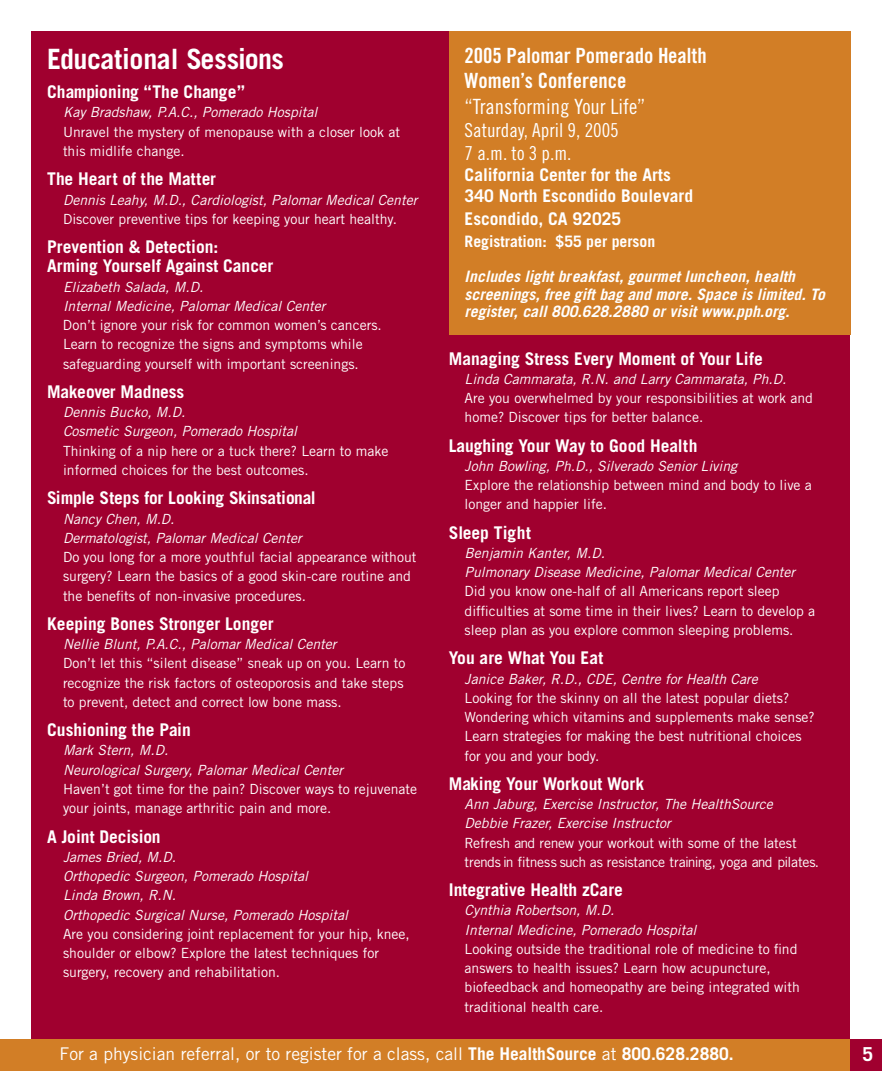
<style>
.page{position:relative;width:882px;height:1071px;background:#fff}
.page>*{position:absolute;margin:0;border:0;box-sizing:border-box;transform-origin:0 0}
.t1{font:700 28px "Trade Gothic";letter-spacing:-.02em;color:#fff}
.t2{font:21px/25.2px "Trade Gothic Bold Cond Twenty";color:#fff}
.t3{font:21px "Trade Gothic Cond Eighteen";color:#fff}
.t4{font:19.25px/23.1px "Trade Gothic Cond Eighteen";color:#fff}
.t5{font:700 19.25px "Trade Gothic";color:#fff}
.t6{font:700 17.5px/19.2px "Trade Gothic";color:#fff}
.t7{font:17.5px "Trade Gothic";color:#fff}
.t8{font:700 17.5px "Trade Gothic";letter-spacing:-.02em;color:#fff}
.t9{font:italic 700 15.75px/17.5px "Trade Gothic";color:#fff}
.t10{font:700 15.75px "Trade Gothic";color:#fff}
.t11{font:14px/19.2px "Trade Gothic";color:#fff}
.t12{font:italic 14px/19.2px "Trade Gothic";color:#fff}
.s1{font-weight:700}
</style>
<div class="page">
<div style="left:0;top:1040px;width:882px;height:31px;background:#d27e26"></div>
<div style="left:851px;top:1040px;width:31px;height:31px;background:#a0002f"></div>
<div style="left:32px;top:32px;width:818px;height:1008px;background:#a0002f"></div>
<div style="left:449px;top:32px;width:401px;height:303px;background:#d27e26"></div>
<h1 class="t1" style="left:47px;top:42px;width:238px">Educational Sessions</h1>
<p class="t6" style="left:47px;top:82px;width:199px">Championing “The Change”</p>
<p class="t12" style="left:63px;top:103px;width:256px">Kay Bradshaw, P.A.C., Pomerado Hospital</p>
<p class="t11" style="left:63px;top:122px;width:339px">Unravel the mystery of menopause with a closer look at this midlife change.</p>
<p class="t6" style="left:47px;top:169px;width:170px">The Heart of the Matter</p>
<p class="t12" style="left:63px;top:190px;width:356px">Dennis Leahy, M.D., Cardiologist, Palomar Medical Center</p>
<p class="t11" style="left:63px;top:209px;width:336px">Discover preventive tips for keeping your heart healthy.</p>
<p class="t6" style="left:47px;top:237px;width:228px">Prevention &amp; Detection:<br>Arming Yourself Against Cancer</p>
<p class="t12" style="left:63px;top:277px;width:264px">Elizabeth Salada, M.D.<br>Internal Medicine, Palomar Medical Center</p>
<p class="t11" style="left:63px;top:315px;width:320px">Don’t ignore your risk for common women’s cancers.<br>Learn to recognize the signs and symptoms while safeguarding yourself with important screenings.</p>
<p class="t8" style="left:47px;top:381px;width:139px">Makeover Madness</p>
<p class="t12" style="left:63px;top:402px;width:236px">Dennis Bucko, M.D.<br>Cosmetic Surgeon, Pomerado Hospital</p>
<p class="t11" style="left:63px;top:441px;width:327px">Thinking of a nip here or a tuck there? Learn to make informed choices for the best outcomes.</p>
<p class="t6" style="left:47px;top:488px;width:270px">Simple Steps for Looking Skinsational</p>
<p class="t12" style="left:63px;top:509px;width:240px">Nancy Chen, M.D.<br>Dermatologist, Palomar Medical Center</p>
<p class="t11" style="left:63px;top:547px;width:355px">Do you long for a more youthful facial appearance without surgery? Learn the basics of a good skin-care routine and the benefits of non-invasive procedures.</p>
<p class="t6" style="left:47px;top:614px;width:228px">Keeping Bones Stronger Longer</p>
<p class="t12" style="left:63px;top:634px;width:275px">Nellie Blunt, P.A.C., Palomar Medical Center</p>
<p class="t11" style="left:63px;top:654px;width:344px">Don’t let this “silent disease” sneak up on you. Learn to recognize the risk factors of osteoporosis and take steps to prevent, detect and correct low bone mass.</p>
<p class="t6" style="left:47px;top:720px;width:145px">Cushioning the Pain</p>
<p class="t12" style="left:63px;top:741px;width:282px">Mark Stern, M.D.<br>Neurological Surgery, Palomar Medical Center</p>
<p class="t11" style="left:63px;top:779px;width:356px">Haven’t got time for the pain? Discover ways to rejuvenate your joints, manage arthritic pain and more.</p>
<p class="t6" style="left:47px;top:826px;width:115px">A Joint Decision</p>
<p class="t12" style="left:63px;top:847px;width:287px">James Bried, M.D.<br>Orthopedic Surgeon, Pomerado Hospital<br>Linda Brown, R.N.<br>Orthopedic Surgical Nurse, Pomerado Hospital</p>
<p class="t11" style="left:63px;top:924px;width:348px">Are you considering joint replacement for your hip, knee, shoulder or elbow? Explore the latest techniques for surgery, recovery and rehabilitation.</p>
<h2 class="t2" style="left:465px;top:43px;width:244px">2005 Palomar Pomerado Health<br>Women’s Conference</h2>
<h2 class="t3" style="left:465px;top:94px;width:182px">“Transforming Your Life”</h2>
<h3 class="t4" style="left:465px;top:118px;width:156px">Saturday, April 9, 2005<br>7 a.m. to 3 p.m.</h3>
<p class="t6" style="left:465px;top:164px;width:230px;line-height:21px">California Center for the Arts<br>340 North Escondido Boulevard</p>
<p class="t6" style="left:465px;top:209px;width:158px">Escondido, CA 92025</p>
<p class="t10" style="left:465px;top:232px;width:192px">Registration: $55 per person</p>
<p class="t9" style="left:465px;top:267px;width:362px">Includes light breakfast, gourmet luncheon, health screenings, free gift bag and more. Space is limited. To register, call 800.628.2880 or visit www.pph.org.</p>
<p class="t6" style="left:449px;top:348px;width:316px">Managing Stress Every Moment of Your Life</p>
<p class="t12" style="left:465px;top:369px;width:323px">Linda Cammarata, R.N. and Larry Cammarata, Ph.D.</p>
<p class="t11" style="left:465px;top:388px;width:350px">Are you overwhelmed by your responsibilities at work and home? Discover tips for better balance.</p>
<p class="t6" style="left:449px;top:435px;width:250px">Laughing Your Way to Good Health</p>
<p class="t12" style="left:465px;top:456px;width:274px">John Bowling, Ph.D., Silverado Senior Living</p>
<p class="t11" style="left:465px;top:475px;width:349px">Explore the relationship between mind and body to live a longer and happier life.</p>
<p class="t6" style="left:449px;top:523px;width:84px">Sleep Tight</p>
<p class="t12" style="left:465px;top:543px;width:332px">Benjamin Kanter, M.D.<br>Pulmonary Disease Medicine, Palomar Medical Center</p>
<p class="t11" style="left:465px;top:582px;width:352px">Did you know one-half of all Americans report sleep difficulties at some time in their lives? Learn to develop a sleep plan as you explore common sleeping problems.</p>
<p class="t6" style="left:449px;top:648px;width:156px">You are What You Eat</p>
<p class="t12" style="left:465px;top:669px;width:295px">Janice Baker, R.D., CDE, Centre for Health Care</p>
<p class="t11" style="left:465px;top:688px;width:352px">Looking for the skinny on all the latest popular diets?<br>Wondering which vitamins and supplements make sense?<br>Learn strategies for making the best nutritional choices for you and your body.</p>
<p class="t6" style="left:449px;top:774px;width:197px">Making Your Workout Work</p>
<p class="t12" style="left:465px;top:794px;width:310px">Ann Jaburg, Exercise Instructor, The HealthSource<br>Debbie Frazer, Exercise Instructor</p>
<p class="t11" style="left:465px;top:833px;width:356px">Refresh and renew your workout with some of the latest trends in fitness such as resistance training, yoga and pilates.</p>
<p class="t6" style="left:449px;top:880px;width:176px">Integrative Health zCare</p>
<p class="t12" style="left:465px;top:901px;width:233px">Cynthia Robertson, M.D.<br>Internal Medicine, Pomerado Hospital</p>
<p class="t11" style="left:465px;top:939px;width:337px">Looking outside the traditional role of medicine to find answers to health issues? Learn how acupuncture, biofeedback and homeopathy are being integrated with traditional health care.</p>
<p class="t7" style="left:60px;top:1043px;width:676px">For a physician referral, or to register for a class, call <span class="s1">The HealthSource</span> at <span class="s1">800.628.2880.</span></p>
<h3 class="t5" style="left:863px;top:1043px;width:12px">5</h3>
</div>
